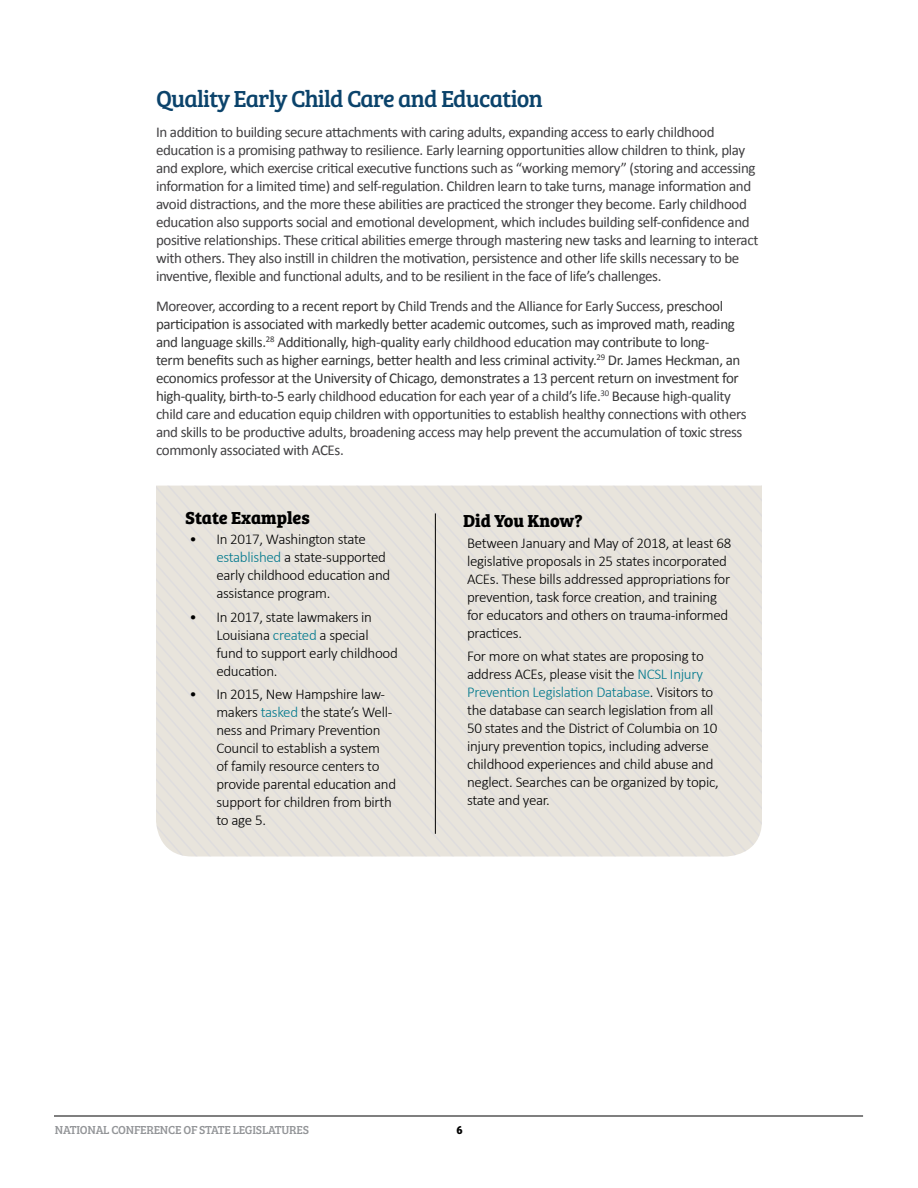
<style>
.page{position:relative;width:918px;height:1188px;background:#fff}
.page>*{position:absolute;margin:0;border:0;box-sizing:border-box;transform-origin:0 0}
.Heading_2{font:24px "Bree Serif";letter-spacing:-.03em;color:#0b436b}
.Graph_Hed{font:700 18px "Bree Serif";color:#000}
.graphic_text{font:300 15px/18px "Calibri";letter-spacing:-.02em;color:#000}
.body_text{font:15px/18px "Calibri";letter-spacing:-.025em;color:#414042}
.body_text-2{font:15px/18px "Calibri";letter-spacing:-.025em;color:#363636}
.t1{font:12px "Bree Serif";letter-spacing:-.02em;color:#939598}
.t2{font:700 12px "Bree Serif";color:#000}
.s1{color:#414042}
.s2{color:#00788c}
</style>
<div class="page">
<hr style="left:54px;top:1116px;width:809px;height:1px;background:#000">
<svg style="left:167px;top:486px;width:14px;height:369px"></svg>
<svg style="left:181px;top:486px;width:13px;height:370px"></svg>
<svg style="left:194px;top:486px;width:14px;height:370px"></svg>
<svg style="left:208px;top:486px;width:13px;height:370px"></svg>
<svg style="left:221px;top:486px;width:14px;height:370px"></svg>
<svg style="left:235px;top:486px;width:13px;height:370px"></svg>
<svg style="left:248px;top:486px;width:14px;height:370px"></svg>
<svg style="left:262px;top:486px;width:13px;height:370px"></svg>
<svg style="left:275px;top:486px;width:14px;height:370px"></svg>
<svg style="left:289px;top:486px;width:13px;height:370px"></svg>
<svg style="left:302px;top:486px;width:14px;height:370px"></svg>
<svg style="left:316px;top:486px;width:13px;height:370px"></svg>
<svg style="left:329px;top:486px;width:14px;height:370px"></svg>
<svg style="left:343px;top:486px;width:13px;height:370px"></svg>
<svg style="left:356px;top:486px;width:14px;height:370px"></svg>
<svg style="left:370px;top:486px;width:13px;height:370px"></svg>
<svg style="left:383px;top:486px;width:14px;height:370px"></svg>
<svg style="left:397px;top:486px;width:13px;height:370px"></svg>
<svg style="left:410px;top:486px;width:14px;height:370px"></svg>
<svg style="left:424px;top:486px;width:13px;height:370px"></svg>
<svg style="left:437px;top:486px;width:14px;height:370px"></svg>
<svg style="left:451px;top:486px;width:13px;height:370px"></svg>
<svg style="left:464px;top:486px;width:14px;height:370px"></svg>
<svg style="left:478px;top:486px;width:13px;height:370px"></svg>
<svg style="left:491px;top:486px;width:14px;height:370px"></svg>
<svg style="left:505px;top:486px;width:13px;height:370px"></svg>
<svg style="left:518px;top:486px;width:14px;height:370px"></svg>
<svg style="left:532px;top:486px;width:13px;height:370px"></svg>
<svg style="left:545px;top:486px;width:14px;height:370px"></svg>
<svg style="left:559px;top:486px;width:13px;height:370px"></svg>
<svg style="left:572px;top:486px;width:14px;height:370px"></svg>
<svg style="left:586px;top:486px;width:13px;height:370px"></svg>
<svg style="left:599px;top:486px;width:14px;height:370px"></svg>
<svg style="left:613px;top:486px;width:13px;height:370px"></svg>
<svg style="left:626px;top:486px;width:14px;height:370px"></svg>
<svg style="left:640px;top:486px;width:13px;height:370px"></svg>
<svg style="left:653px;top:486px;width:109px;height:370px"></svg>
<hr style="left:435px;top:513px;width:1px;height:321px;background:#000">
<p class="Heading_2" style="left:156px;top:81px;width:388px">Quality Early Child Care and Education</p>
<p class="body_text" style="left:156px;top:123px;width:604px">In addition to building secure attachments with caring adults, expanding access to early childhood education is a promising pathway to resilience. Early learning opportunities allow children to think, play and explore, which exercise critical executive functions such as “working memory” (storing and accessing information for a limited time) and self-regulation. Children learn to take turns, manage information and avoid distractions, and the more these abilities are practiced the stronger they become. Early childhood education also supports social and emotional development, which includes building self-confidence and positive relationships. These critical abilities emerge through mastering new tasks and learning to interact with others. They also instill in children the motivation, persistence and other life skills necessary to be inventive, flexible and functional adults, and to be resilient in the face of life’s challenges.</p>
<p class="body_text-2" style="left:156px;top:297px;width:592px"><span class="s1">Moreover, a</span>ccording to a recent report <span class="s1">by Child Trends and the Alliance for Early Success,</span> preschool participation is associated with markedly better academic outcomes, such as improved math, reading and language skills.<sup>28</sup> Additionally, high-quality <span class="s1">early childhood education</span> may contribute to long-<br>term benefits such as higher earnings, better health and less criminal activity.<sup>29</sup> Dr. James Heckman, an economics professor at the University of Chicago, demonstrates a <span class="s1">13</span> percent return on investment for high-quality, birth-to-5 <span class="s1">early childhood education for each year of a child’s life.</span><sup>30</sup> Because <span class="s1">high-quality child care and education equip children with opportunities to establish healthy connections with others and skills to be productive adults, broadening access may help prevent the accumulation of toxic stress commonly associated with ACEs.</span></p>
<p class="Graph_Hed" style="left:185px;top:503px;width:126px">State Examples</p>
<p class="graphic_text" style="left:216px;top:530px;width:175px;text-indent:-27px">• In 2017, Washington state <span class="s2">established</span> a state-supported early childhood education and assistance program.</p>
<p class="graphic_text" style="left:216px;top:607px;width:183px;text-indent:-27px">• In 2017, state lawmakers in<br>Louisiana <span class="s2">created</span> a special fund to support early childhood education.</p>
<p class="graphic_text" style="left:216px;top:684px;width:181px;text-indent:-27px">• In 2015, New Hampshire law&shy;makers <span class="s2">tasked</span> the state’s Well&shy;ness and Primary Prevention<br>Council to establish a system<br>of family resource centers to provide parental education and support for children from birth to age 5.</p>
<p class="Graph_Hed" style="left:463px;top:507px;width:121px">Did You Know?</p>
<p class="graphic_text" style="left:467px;top:533px;width:266px">Between January and May of 2018, at least 68 legislative proposals in 25 states incorporated ACEs. These bills addressed appropriations for prevention, task force creation, and training for educators and others on trauma-informed practices.</p>
<p class="graphic_text" style="left:467px;top:646px;width:253px">For more on what states are proposing to address ACEs, please visit the <span class="s2">NCSL Injury Prevention Legislation Database</span>. Visitors to the database can search legislation from all 50 states and the District of Columbia on 10 injury prevention topics, including adverse childhood experiences and child abuse and neglect. Searches can be organized by topic, state and year.</p>
<p class="t1" style="left:55px;top:1121px;width:256px">NATIONAL CONFERENCE OF STATE LEGISLATURES</p>
<p class="t2" style="left:456px;top:1120px;width:8px">6</p>
</div>
